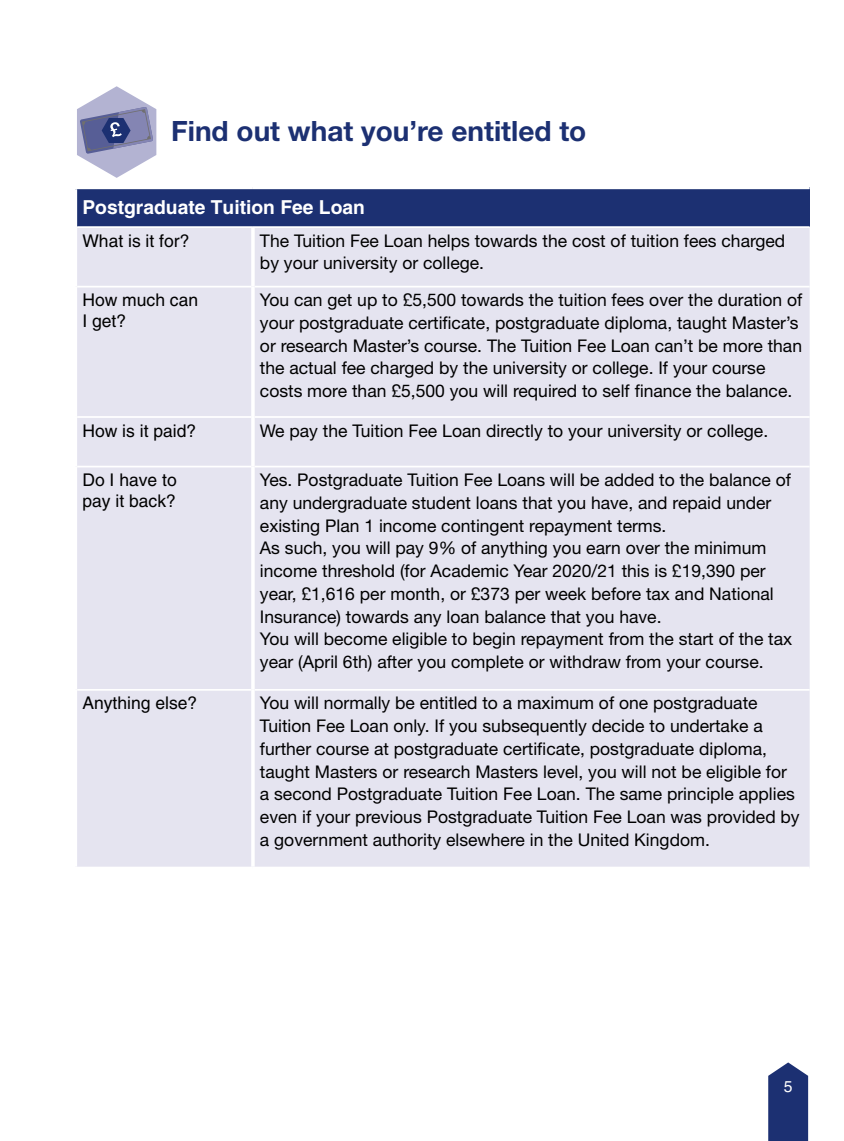
<style>
.page{position:relative;width:844px;height:1141px;background:#fff}
.page>*{position:absolute;margin:0;border:0;box-sizing:border-box;transform-origin:0 0}
.t1{font:700 28px "Helvetica Neue LT Std";color:#1c3072}
.t2{font:700 19.25px "Helvetica LT Std";color:#fff}
.t3{font:17.5px/22.8px "Helvetica Neue LT Std";color:#000}
.t4{font:17.5px/21px "Helvetica LT Std";color:#000}
.t5{font:15.75px "Helvetica LT Std";color:#fff}
</style>
<div class="page">
<div style="left:75px;top:187px;width:734px;height:40px;background:#1c3072"></div>
<div style="left:77px;top:228px;width:732px;height:639px;background:#e5e4f0"></div>
<hr style="left:77px;top:416px;width:174px;height:2px;background:#fff">
<hr style="left:255px;top:416px;width:554px;height:2px;background:#fff">
<hr style="left:77px;top:466px;width:174px;height:1px;background:#fff">
<hr style="left:255px;top:466px;width:554px;height:1px;background:#fff">
<hr style="left:77px;top:689px;width:174px;height:2px;background:#fff">
<hr style="left:255px;top:689px;width:554px;height:2px;background:#fff">
<hr style="left:77px;top:286px;width:174px;height:2px;background:#fff">
<hr style="left:255px;top:286px;width:554px;height:2px;background:#fff">
<hr style="left:77px;top:226px;width:176px;height:2px;background:#fff">
<hr style="left:253px;top:226px;width:556px;height:2px;background:#fff">
<hr style="left:74px;top:186px;width:179px;height:3px;background:#fff">
<hr style="left:74px;top:189px;width:3px;height:38px;background:#fff">
<hr style="left:253px;top:186px;width:556px;height:3px;background:#fff">
<hr style="left:251px;top:228px;width:4px;height:59px;background:#fff">
<hr style="left:251px;top:287px;width:4px;height:130px;background:#fff">
<hr style="left:251px;top:417px;width:4px;height:50px;background:#fff">
<hr style="left:251px;top:467px;width:4px;height:223px;background:#fff">
<hr style="left:251px;top:690px;width:4px;height:177px;background:#fff">
<svg style="left:77px;top:86px;width:79px;height:92px"></svg>
<svg style="left:768px;top:1062px;width:39px;height:79px;background:#31437f"></svg>
<h1 class="t1" style="left:171px;top:114px;width:416px">Find out what you’re entitled to</h1>
<p class="t2" style="left:82px;top:196px;width:284px">Postgraduate Tuition Fee Loan</p>
<p class="t4" style="left:82px;top:230px;width:108px">What is it for?</p>
<p class="t3" style="left:260px;top:229px;width:526px">The Tuition Fee Loan helps towards the cost of tuition fees charged by your university or college.</p>
<p class="t4" style="left:82px;top:290px;width:117px">How much can<br>I get?</p>
<p class="t3" style="left:260px;top:288px;width:543px">You can get up to £5,500 towards the tuition fees over the duration of your postgraduate certificate, postgraduate diploma, taught Master’s or research Master’s course. The Tuition Fee Loan can’t be more than the actual fee charged by the university or college. If your course costs more than £5,500 you will required to self finance the balance.</p>
<p class="t4" style="left:82px;top:420px;width:115px">How is it paid?</p>
<p class="t3" style="left:260px;top:419px;width:509px">We pay the Tuition Fee Loan directly to your university or college.</p>
<p class="t4" style="left:82px;top:469px;width:96px">Do I have to pay it back?</p>
<p class="t3" style="left:260px;top:468px;width:533px">Yes. Postgraduate Tuition Fee Loans will be added to the balance of any undergraduate student loans that you have, and repaid under existing Plan 1 income contingent repayment terms.<br>As such, you will pay 9% of anything you earn over the minimum income threshold (for Academic Year 2020/21 this is £19,390 per year, £1,616 per month, or £373 per week before tax and National Insurance) towards any loan balance that you have.<br>You will become eligible to begin repayment from the start of the tax year (April 6th) after you complete or withdraw from your course.</p>
<p class="t4" style="left:82px;top:693px;width:116px">Anything else?</p>
<p class="t3" style="left:260px;top:691px;width:541px">You will normally be entitled to a maximum of one postgraduate Tuition Fee Loan only. If you subsequently decide to undertake a further course at postgraduate certificate, postgraduate diploma, taught Masters or research Masters level, you will not be eligible for a second Postgraduate Tuition Fee Loan. The same principle applies even if your previous Postgraduate Tuition Fee Loan was provided by a government authority elsewhere in the United Kingdom.</p>
<p class="t5" style="left:783px;top:1077px;width:10px">5</p>
</div>
